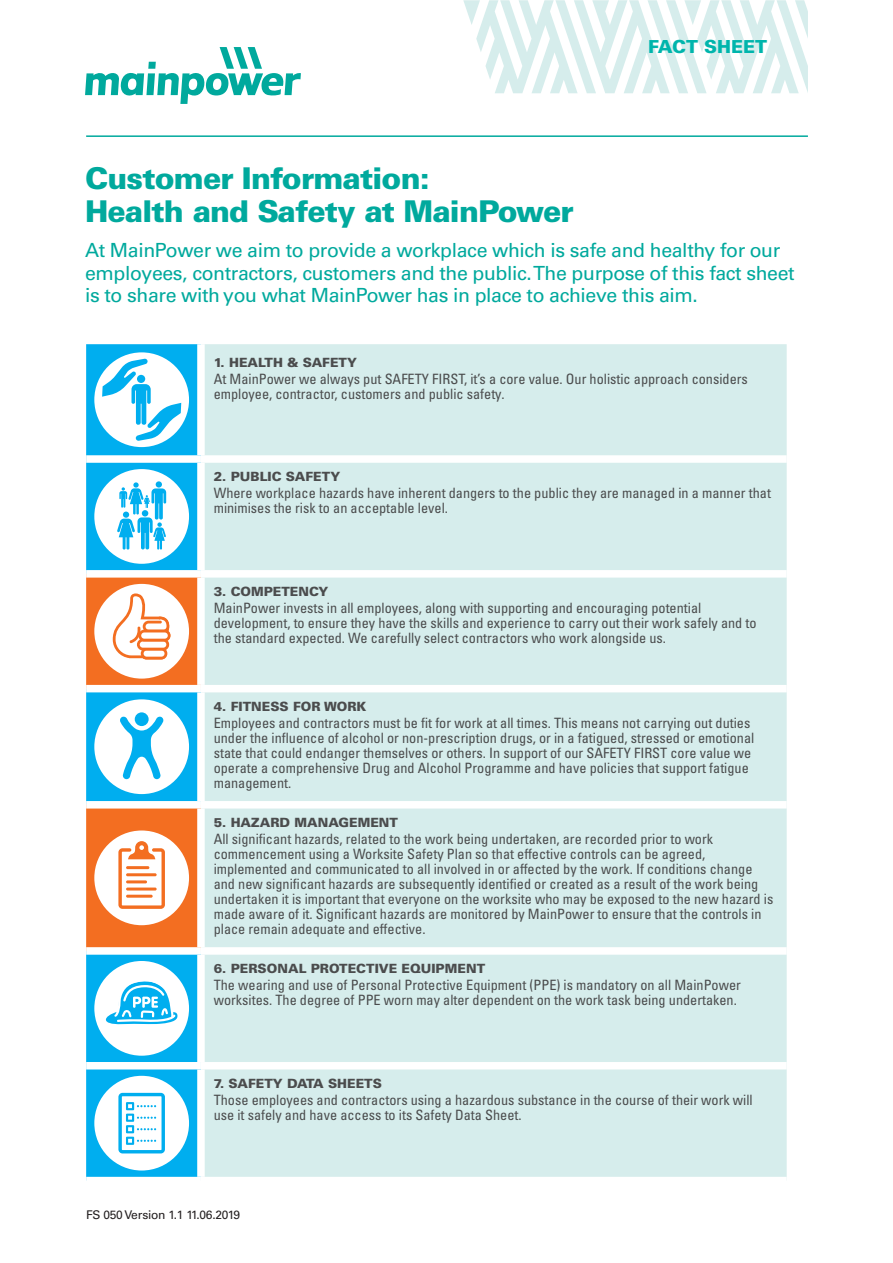
<style>
.page{position:relative;width:893px;height:1263px;background:#fff}
.page>*{position:absolute;margin:0;border:0;box-sizing:border-box;transform-origin:0 0}
.t1{font:900 30px/33px "Univers LT Pro 75";letter-spacing:-.03em;color:#00a99d}
.t2{font:19.5px/22.5px "Univers LT Pro 55 Roman";letter-spacing:-.02em;color:#00a99d}
.t3{font:900 18px "Univers LT Pro 75";color:#00b5ac}
.t4{font:condensed 14.25px/15px "Univers LT Pro";color:#4b4c4d}
.t5{font:900 12.75px "Univers LT Pro 75";color:#4b4c4d}
.t6{font:12px "Univers LT Pro 55 Roman";letter-spacing:-.02em;color:#231f20}
</style>
<div class="page">
<hr style="left:86px;top:135px;width:722px;height:2px;background:#00a99d">
<svg style="left:85px;top:47px;width:216px;height:57px"></svg>
<div style="left:86px;top:344px;width:111px;height:833px;background:#00aeef"></div>
<div style="left:205px;top:344px;width:582px;height:833px;background:#d6edec"></div>
<div style="left:86px;top:455px;width:115px;height:8px;background:#fff"></div>
<div style="left:201px;top:455px;width:586px;height:8px;background:#fff"></div>
<div style="left:86px;top:570px;width:115px;height:8px;background:#fff"></div>
<div style="left:201px;top:570px;width:586px;height:8px;background:#fff"></div>
<div style="left:201px;top:685px;width:586px;height:7px;background:#fff"></div>
<div style="left:201px;top:801px;width:586px;height:7px;background:#fff"></div>
<div style="left:86px;top:947px;width:115px;height:8px;background:#fff"></div>
<div style="left:201px;top:947px;width:586px;height:8px;background:#fff"></div>
<div style="left:86px;top:1062px;width:115px;height:7px;background:#fff"></div>
<div style="left:201px;top:1062px;width:586px;height:7px;background:#fff"></div>
<div style="left:94px;top:352px;width:95px;height:95px;background:#fff;border-radius:50%"></div>
<svg style="left:102px;top:358px;width:79px;height:83px"></svg>
<div style="left:94px;top:469px;width:95px;height:95px;background:#fff;border-radius:50%"></div>
<svg style="left:117px;top:482px;width:49px;height:68px"></svg>
<svg style="left:86px;top:574px;width:115px;height:377px"></svg>
<hr style="left:126px;top:866px;width:23px;height:3px;background:#f36e21">
<hr style="left:126px;top:873px;width:31px;height:3px;background:#f36e21">
<hr style="left:126px;top:880px;width:21px;height:3px;background:#f36e21">
<hr style="left:126px;top:887px;width:31px;height:3px;background:#f36e21">
<hr style="left:126px;top:895px;width:27px;height:3px;background:#f36e21">
<div style="left:94px;top:961px;width:95px;height:95px;background:#fff;border-radius:50%"></div>
<svg style="left:100px;top:977px;width:78px;height:48px"></svg>
<div style="left:94px;top:1076px;width:95px;height:94px;background:#fff;border-radius:50%"></div>
<svg style="left:118px;top:1093px;width:47px;height:60px"></svg>
<svg style="left:463px;top:0;width:345px;height:93px"></svg>
<p class="t3" style="left:648px;top:35px;width:120px">FACT SHEET</p>
<h1 class="t1" style="left:85px;top:162px;width:490px">Customer Information:<br>Health and Safety at MainPower</h1>
<h2 class="t2" style="left:85px;top:239px;width:711px">At MainPower we aim to provide a workplace which is safe and healthy for our employees, contractors, customers and the public. The purpose of this fact sheet is to share with you what MainPower has in place to achieve this aim.</h2>
<p class="t5" style="left:214px;top:354px;width:145px">1. HEALTH &amp; SAFETY</p>
<p class="t4" style="left:214px;top:371px;width:536px">At MainPower we always put SAFETY FIRST, it’s a core value. Our holistic approach considers employee, contractor, customers and public safety.</p>
<p class="t5" style="left:214px;top:469px;width:128px">2. PUBLIC SAFETY</p>
<p class="t4" style="left:214px;top:486px;width:559px">Where workplace hazards have inherent dangers to the public they are managed in a manner that minimises the risk to an acceptable level.</p>
<p class="t5" style="left:214px;top:584px;width:116px">3. COMPETENCY</p>
<p class="t4" style="left:214px;top:600px;width:544px">MainPower invests in all employees, along with supporting and encouraging potential development, to ensure they have the skills and experience to carry out their work safely and to the standard expected. We carefully select contractors who work alongside us.</p>
<p class="t5" style="left:214px;top:698px;width:154px">4. FITNESS FOR WORK</p>
<p class="t4" style="left:214px;top:715px;width:542px">Employees and contractors must be fit for work at all times. This means not carrying out duties under the influence of alcohol or non-prescription drugs, or in a fatigued, stressed or emotional state that could endanger themselves or others. In support of our SAFETY FIRST core value we operate a comprehensive Drug and Alcohol Programme and have policies that support fatigue management.</p>
<p class="t5" style="left:214px;top:814px;width:186px">5. HAZARD MANAGEMENT</p>
<p class="t4" style="left:214px;top:831px;width:561px">All significant hazards, related to the work being undertaken, are recorded prior to work commencement using a Worksite Safety Plan so that effective controls can be agreed, implemented and communicated to all involved in or affected by the work. If conditions change and new significant hazards are subsequently identified or created as a result of the work being undertaken it is important that everyone on the worksite who may be exposed to the new hazard is made aware of it. Significant hazards are monitored by MainPower to ensure that the controls in place remain adequate and effective.</p>
<p class="t5" style="left:214px;top:960px;width:273px">6. PERSONAL PROTECTIVE EQUIPMENT</p>
<p class="t4" style="left:214px;top:977px;width:529px">The wearing and use of Personal Protective Equipment (PPE) is mandatory on all MainPower worksites. The degree of PPE worn may alter dependent on the work task being undertaken.</p>
<p class="t5" style="left:214px;top:1075px;width:170px">7. SAFETY DATA SHEETS</p>
<p class="t4" style="left:214px;top:1092px;width:540px">Those employees and contractors using a hazardous substance in the course of their work will use it safely and have access to its Safety Data Sheet.</p>
<p class="t6" style="left:86px;top:1207px;width:156px">FS 050 Version 1.1 11.06.2019</p>
</div>
